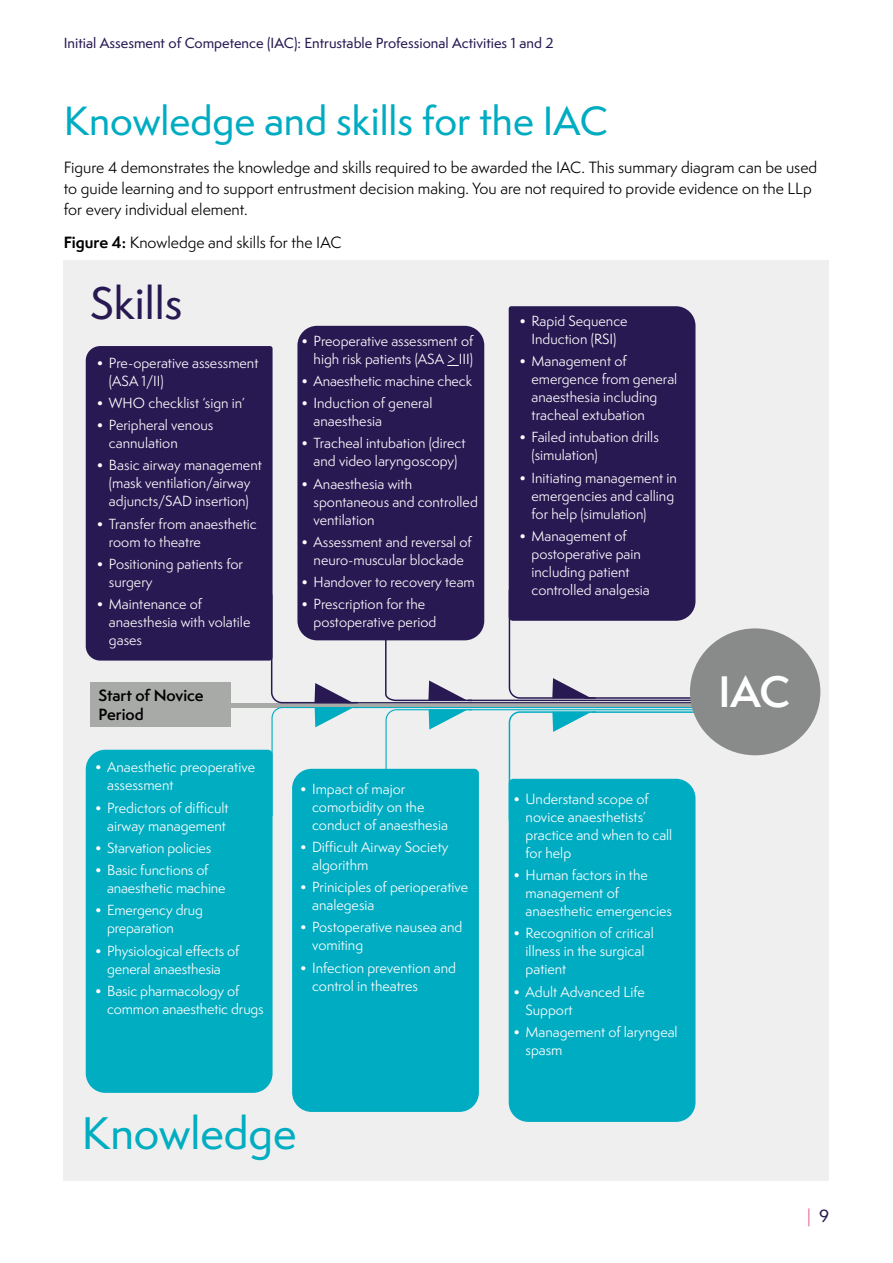
<style>
.page{position:relative;width:893px;height:1263px;background:#fff}
.page>*{position:absolute;margin:0;border:0;box-sizing:border-box;transform-origin:0 0}
.t1{font:500 42px "Semplicita Pro";color:#00adc1}
.t2{font:500 42px "Semplicita Pro";color:#281952}
.t3{font:600 40.5px "Semplicita Pro";color:#fff}
.t4{font:500 37.5px "Semplicita Pro";color:#00acc2}
.t5{font:16.5px "Semplicita Pro";color:#e96086}
.t6{font:15px/21px "Semplicita Pro";color:#000}
.t7{font:600 15px/19.5px "Semplicita Pro";color:#000}
.t8{font:13.5px/18px "Semplicita Pro";color:#fff}
.t9{font:500 13.5px "Semplicita Pro";color:#281952}
.s1{font-weight:700}
.s2{font-size:16.5px}
.s3{font-weight:500;color:#281952}
</style>
<div class="page">
<div style="left:64px;top:261px;width:765px;height:920px;background:#efefef"></div>
<div style="left:297px;top:326px;width:187px;height:314px;background:#281952;border-radius:20px"></div>
<svg style="left:447px;top:365px;width:12px;height:1px"></svg>
<div style="left:509px;top:306px;width:186px;height:315px;background:#281952"></div>
<div style="left:86px;top:346px;width:187px;height:315px;background:#281952"></div>
<div style="left:90px;top:682px;width:141px;height:45px;background:#a8aaa8"></div>
<svg style="left:231px;top:703px;width:461px;height:4px"></svg>
<div style="left:86px;top:750px;width:187px;height:343px;background:#00adc1"></div>
<div style="left:509px;top:779px;width:186px;height:343px;background:#00acc2"></div>
<hr style="left:346px;top:702px;width:401px;height:1px;background:#281952">
<svg style="left:384px;top:638px;width:89px;height:64px"></svg>
<hr style="left:468px;top:700px;width:252px;height:1px;background:#281952">
<svg style="left:508px;top:588px;width:89px;height:111px"></svg>
<hr style="left:584px;top:697px;width:119px;height:2px;background:#281952">
<hr style="left:354px;top:707px;width:394px;height:1px;background:#00acc2">
<svg style="left:385px;top:709px;width:88px;height:60px"></svg>
<hr style="left:468px;top:709px;width:258px;height:1px;background:#00acc2">
<svg style="left:508px;top:710px;width:89px;height:112px"></svg>
<hr style="left:592px;top:711px;width:118px;height:2px;background:#00acc2">
<div style="left:690px;top:628px;width:130px;height:127px;background:#888b89;border-radius:50%"></div>
<div style="left:292px;top:769px;width:187px;height:343px;background:#00acc2"></div>
<svg style="left:270px;top:593px;width:89px;height:224px"></svg>
<p class="t9" style="left:64px;top:34px;width:491px">Initial Assesment of Competence (IAC): Entrustable Professional Activities 1 and 2</p>
<h3 class="t4" style="left:64px;top:94px;width:546px">Knowledge and skills for the IAC</h3>
<p class="t6" style="left:64px;top:156px;width:755px">Figure 4 demonstrates the knowledge and skills required to be awarded the IAC. This summary diagram can be used to guide learning and to support entrustment decision making. You are not required to provide evidence on the LLp for every individual element.</p>
<p class="t6" style="left:64px;top:232px;width:279px"><span class="s1">Figure 4:</span> Knowledge and skills for the IAC</p>
<h1 class="t2" style="left:90px;top:274px;width:94px">Skills</h1>
<p class="t8" style="left:109px;top:353px;width:151px;text-indent:-13px"><span class="s2">•</span> Pre-operative assessment (ASA 1/II)</p>
<p class="t8" style="left:96px;top:394px;width:150px"><span class="s2">•</span> WHO checklist ‘sign in’</p>
<p class="t8" style="left:109px;top:416px;width:106px;text-indent:-13px"><span class="s2">•</span> Peripheral venous cannulation</p>
<p class="t8" style="left:96px;top:456px;width:167px;text-align:center"><span class="s2">•</span> Basic airway management (mask ventilation/airway adjuncts/SAD insertion)</p>
<p class="t8" style="left:109px;top:514px;width:149px;text-indent:-13px"><span class="s2">•</span> Transfer from anaesthetic room to theatre</p>
<p class="t8" style="left:109px;top:555px;width:135px;text-indent:-13px"><span class="s2">•</span> Positioning patients for surgery</p>
<p class="t8" style="left:109px;top:595px;width:143px;text-indent:-13px"><span class="s2">•</span> Maintenance of anaesthesia with volatile gases</p>
<p class="t7" style="left:99px;top:685px;width:106px">Start of Novice<br>Period</p>
<p class="t8" style="left:107px;top:758px;width:149px;text-indent:-13px"><span class="s2">•</span> Anaesthetic preoperative assessment</p>
<p class="t8" style="left:94px;top:798px;width:136px;text-align:right"><span class="s2">•</span> Predictors of difficult airway management</p>
<p class="t8" style="left:94px;top:838px;width:118px"><span class="s2">•</span> Starvation policies</p>
<p class="t8" style="left:107px;top:861px;width:120px;text-indent:-13px"><span class="s2">•</span> Basic functions of anaesthetic machine</p>
<p class="t8" style="left:107px;top:901px;width:97px;text-indent:-13px"><span class="s2">•</span> Emergency drug preparation</p>
<p class="t8" style="left:94px;top:941px;width:146px;text-align:center"><span class="s2">•</span> Physiological effects of general anaesthesia</p>
<p class="t8" style="left:107px;top:981px;width:158px;text-indent:-13px"><span class="s2">•</span> Basic pharmacology of common anaesthetic drugs</p>
<p class="t8" style="left:301px;top:331px;width:174px;text-align:right"><span class="s2">•</span> Preoperative assessment of high risk patients (ASA &gt; III)</p>
<p class="t8" style="left:301px;top:372px;width:173px"><span class="s2">•</span> Anaesthetic machine check</p>
<p class="t8" style="left:314px;top:394px;width:120px;text-indent:-13px"><span class="s2">•</span> Induction of general anaesthesia</p>
<p class="t8" style="left:301px;top:434px;width:166px;text-align:center"><span class="s2">•</span> Tracheal intubation (direct and video laryngoscopy)</p>
<p class="t8" style="left:314px;top:474px;width:166px;text-indent:-13px"><span class="s2">•</span> Anaesthesia with spontaneous and controlled ventilation</p>
<p class="t8" style="left:301px;top:533px;width:172px;text-align:center"><span class="s2">•</span> Assessment and reversal of neuro-muscular blockade</p>
<p class="t8" style="left:301px;top:573px;width:175px"><span class="s2">•</span> Handover to recovery team</p>
<p class="t8" style="left:314px;top:595px;width:124px;text-indent:-13px"><span class="s2">•</span> Prescription for the postoperative period</p>
<p class="t8" style="left:312px;top:779px;width:137px;text-indent:-13px"><span class="s2">•</span> Impact of major comorbidity on the conduct of anaesthesia</p>
<p class="t8" style="left:312px;top:837px;width:138px;text-indent:-13px"><span class="s2">•</span> Difficult Airway Society algorithm</p>
<p class="t8" style="left:312px;top:878px;width:158px;text-indent:-13px"><span class="s2">•</span> Priniciples of perioperative analegesia</p>
<p class="t8" style="left:312px;top:918px;width:152px;text-indent:-13px"><span class="s2">•</span> Postoperative nausea and vomiting</p>
<p class="t8" style="left:312px;top:958px;width:145px;text-indent:-13px"><span class="s2">•</span> Infection prevention and control in theatres</p>
<h1 class="t1" style="left:82px;top:1103px;width:216px">Knowledge</h1>
<p class="t8" style="left:519px;top:311px;width:110px;text-align:center"><span class="s2">•</span> Rapid Sequence<br>Induction (RSI)</p>
<p class="t8" style="left:531px;top:352px;width:147px;text-indent:-13px"><span class="s2">•</span> Management of emergence from general anaesthesia including tracheal extubation</p>
<p class="t8" style="left:531px;top:428px;width:129px;text-indent:-13px"><span class="s2">•</span> Failed intubation drills (simulation)</p>
<p class="t8" style="left:531px;top:468px;width:147px;text-indent:-13px"><span class="s2">•</span> Initiating management in emergencies and calling for help (simulation)</p>
<p class="t8" style="left:531px;top:526px;width:120px;text-indent:-13px"><span class="s2">•</span> Management of postoperative pain including patient controlled analgesia</p>
<p class="t8" style="left:526px;top:789px;width:148px;text-indent:-13px"><span class="s2">•</span> Understand scope of novice anaesthetists’ practice and when to call for help</p>
<p class="t8" style="left:526px;top:866px;width:148px;text-indent:-13px"><span class="s2">•</span> Human factors in the management of anaesthetic emergencies</p>
<p class="t8" style="left:526px;top:924px;width:130px;text-indent:-13px"><span class="s2">•</span> Recognition of critical illness in the surgical patient</p>
<p class="t8" style="left:526px;top:982px;width:121px;text-indent:-13px"><span class="s2">•</span> Adult Advanced Life<br>Support</p>
<p class="t8" style="left:526px;top:1022px;width:154px;text-indent:-13px"><span class="s2">•</span> Management of laryngeal spasm</p>
<h2 class="t3" style="left:718px;top:662px;width:74px">IAC</h2>
<p class="t5" style="left:807px;top:1205px;width:24px">| <span class="s3">9</span></p>
</div>
